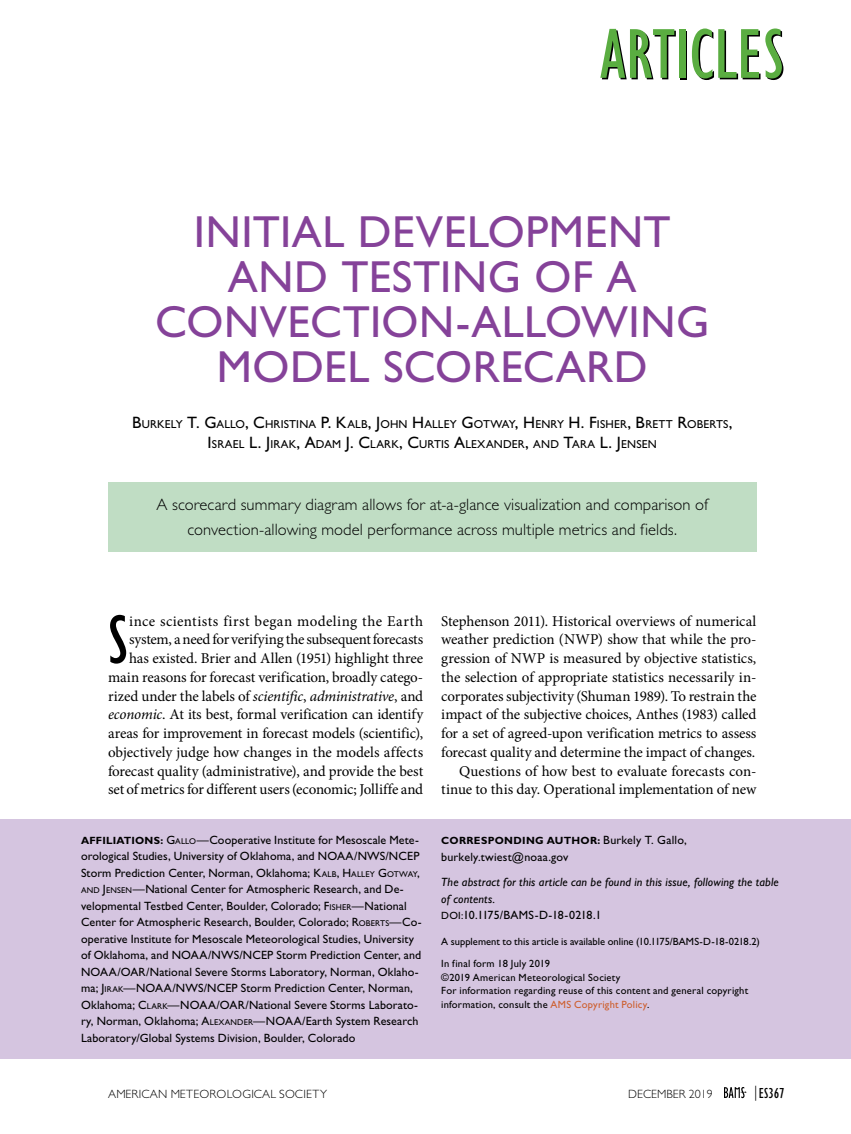
<style>
.page{position:relative;width:851px;height:1134px;background:#fff}
.page>*{position:absolute;margin:0;border:0;box-sizing:border-box;transform-origin:0 0}
.t1{font:condensed 71.1px "Gill Sans Std";color:#000}
.t2{font:45px/45px "Gill Sans Std";letter-spacing:.01em;color:#854299;text-align:center}
.t3{font:300 16.5px/24.8px "Gill Sans Std";letter-spacing:.005em;color:#000;text-align:center}
.t4{font:15px/18.8px "Minion Pro";letter-spacing:-.005em;color:#000;text-align:right}
.t5{font:condensed 15px "Gill Sans Std";letter-spacing:-.01em;color:#000}
.t6{font:12px/16.5px "Gill Sans Std";letter-spacing:.01em;color:#000}
.t7{font:italic 12px/16.5px "Gill Sans Std";letter-spacing:.015em;color:#000}
.t8{font:300 12px "Gill Sans Std";letter-spacing:.015em;color:#000}
.t9{font:11.55px/19.5px "Gill Sans Std";letter-spacing:.015em;color:#000;text-align:center}
.t10{font:10.5px/13.5px "Gill Sans Std";letter-spacing:.02em;color:#000}
.t11{font:10.5px/22.5px "Gill Sans Std";color:#000}
.t12{font:700 10.5px "Gill Sans Std";letter-spacing:.03em;color:#000}
.s1{font-size:16.5px}
.s2{font-style:italic}
.s3{font-weight:700;font-size:10.5px}
.s4{font-style:inherit}
.s5{font-size:8.4px}
.s6{font-weight:400;font-size:12px}
.s7{font-style:normal;font-size:10.5px}
.s8{font-style:normal}
.s9{color:#cd5e2c}
.s10{font-weight:300;font-stretch:normal}
</style>
<div class="page">
<div style="left:108px;top:482px;width:648px;height:69px;background:#c0ddc4"></div>
<div style="left:0;top:819px;width:850px;height:240px;background:#d5c5e0"></div>
<div style="left:680px;top:31px;width:7px;height:48px;background:#5aad41"></div>
<svg style="left:600px;top:29px;width:75px;height:50px"></svg>
<div style="left:679px;top:29px;width:6px;height:49px;background:#5aad41"></div>
<svg style="left:692px;top:28px;width:91px;height:52px"></svg>
<svg style="left:724px;top:1087px;width:22px;height:11px"></svg>
<h2 class="t2" style="left:155px;top:209px;width:555px">INITIAL DEVELOPMENT<br>AND TESTING OF A<br>CONVECTION-ALLOWING<br>MODEL SCORECARD</h2>
<p class="t9" style="left:132px;top:415px;width:602px"><span class="s1">B</span>URKELY <span class="s1">T. G</span>ALLO<span class="s1">, C</span>HRISTINA <span class="s1">P. K</span>ALB<span class="s1">, J</span>OHN <span class="s1">H</span>ALLEY <span class="s1">G</span>OTWAY<span class="s1">, H</span> ENRY <span class="s1">H . F</span>ISHER<span class="s1">, B</span>RETT <span class="s1">R</span>OBERTS<span class="s1">,<br>I</span> SRAEL <span class="s1">L. J</span>IRAK<span class="s1">, A</span>DAM <span class="s1">J. C</span>LARK<span class="s1">, C</span>URTIS <span class="s1">A</span>LEXANDER<span class="s1">,</span> AND <span class="s1">T</span>ARA <span class="s1">L. J</span>ENSEN</p>
<p class="t3" style="left:156px;top:492px;width:553px">A scorecard summary diagram allows for at-a-glance visualization and comparison of convection-allowing model performance across multiple metrics and fields.</p>
<p class="t4" style="left:108px;top:611px;width:317px">ince scientists first began modeling the Earth system, a need for verifying the subsequent forecasts has existed. Brier and Allen (1951) highlight three main reasons for forecast verification, broadly catego&shy;rized under the labels of <span class="s2">scientific</span>, <span class="s2">administrative</span>, and <span class="s2">economic</span>. At its best, formal verification can identify areas for improvement in forecast models (scientific), objectively judge how changes in the models affects forecast quality (administrative), and provide the best set of metrics for different users (economic; Jolliffe and</p>
<p class="t4" style="left:441px;top:611px;width:317px">Stephenson 2011). Historical overviews of numerical weather prediction (NWP) show that while the pro&shy;gression of NWP is measured by objective statistics, the selection of appropriate statistics necessarily in&shy;corporates subjectivity (Shuman 1989). To restrain the impact of the subjective choices, Anthes (1983) called for a set of agreed-upon verification metrics to assess forecast quality and determine the impact of changes.<br>Questions of how best to evaluate forecasts con&shy;tinue to this day. Operational implementation of new</p>
<p class="t6" style="left:81px;top:831px;width:342px"><span class="s3">AFFILIATIONS:</span> <span class="s4">G</span><span class="s5">ALLO</span><span class="s4">—</span>Cooperative Institute for Mesoscale Mete&shy;orological Studies, University of Oklahoma, and NOAA/NWS/NCEP Storm Prediction Center, Norman, Oklahoma; <span class="s4">K</span><span class="s5">ALB</span><span class="s4">, H</span> <span class="s5">ALLEY</span> <span class="s4">G</span><span class="s5">OTWAY</span><span class="s4">, </span><span class="s5">AND</span> <span class="s4">J</span><span class="s5">ENSEN</span>—National Center for Atmospheric Research, and De&shy;velopmental Testbed Center, Boulder, Colorado; <span class="s4">F</span><span class="s5">ISHER</span>—National Center for Atmospheric Research, Boulder, Colorado; <span class="s4">R</span><span class="s5">OBERTS</span>—Co&shy;operative Institute for Mesoscale Meteorological Studies, University of Oklahoma, and NOAA/NWS/NCEP Storm Prediction Center, and NOAA/OAR/National Severe Storms Laboratory, Norman, Oklaho&shy;ma; <span class="s4">J</span><span class="s5">IRAK</span><span class="s4">—</span>NOAA/NWS/NCEP Storm Prediction Center, Norman, Oklahoma; <span class="s4">C</span><span class="s5">LARK</span><span class="s4">—</span>NOAA/OAR/National Severe Storms Laborato&shy;ry, Norman, Oklahoma; <span class="s4">A</span><span class="s5">LEXANDER</span>—NOAA/Earth System Research Laboratory/Global Systems Division, Boulder, Colorado</p>
<p class="t12" style="left:441px;top:834px;width:247px">CORRESPONDING AUTHOR: <span class="s6">Burkely T. Gallo,</span></p>
<h1 class="t1" style="left:108px;top:601px;width:21px">S</h1>
<p class="t6" style="left:441px;top:849px;width:129px">burkely.twiest@noaa.gov</p>
<p class="t7" style="left:441px;top:874px;width:339px">The abstract for this article can be found in this issue, following the table of contents.<br><span class="s7">DOI:</span><span class="s8">10.1175/BAMS-D-18-0218.1</span></p>
<p class="t11" style="left:441px;top:930px;width:320px">A supplement to this article is available online (10.1175/BAMS-D-18-0218.2)<br>In final form 18 July 2019</p>
<p class="t10" style="left:441px;top:971px;width:308px">©2019 American Meteorological Society<br>For information regarding reuse of this content and general copyright information, consult the <span class="s9">AMS Copyright Policy</span>.</p>
<p class="t8" style="left:108px;top:1087px;width:220px">AMERICAN METEOROLOGICAL SOCIETY</p>
<p class="t8" style="left:628px;top:1087px;width:86px">DECEMBER 2019</p>
<p class="t5" style="left:754px;top:1085px;width:32px"><span class="s10">|</span>ES367</p>
</div>
